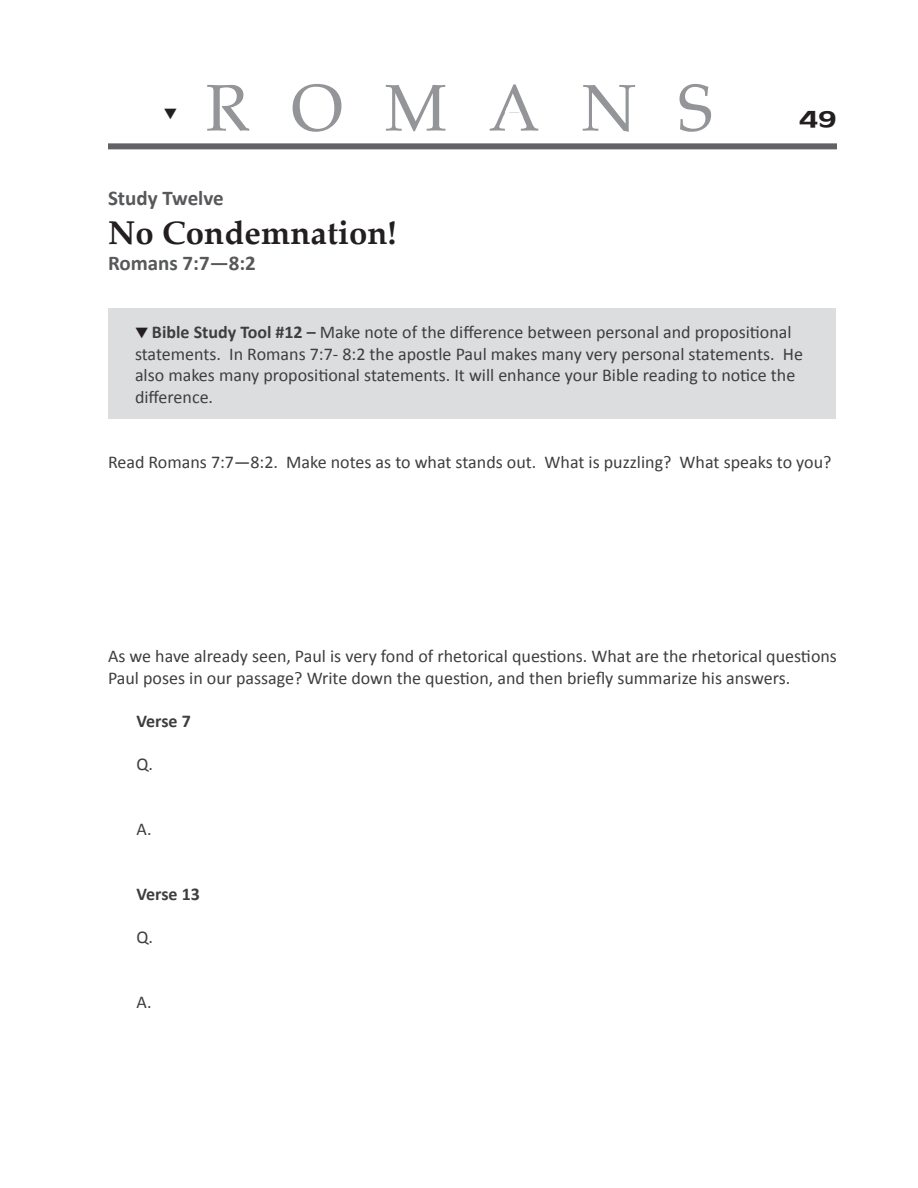
<style>
.page{position:relative;width:918px;height:1188px;background:#fff}
.page>*{position:absolute;margin:0;border:0;box-sizing:border-box;transform-origin:0 0}
.t1{font:66px "Palatia";letter-spacing:.63em;color:#939598}
.t2{font:700 33px "Palatia";color:#231f20}
.t3{font:700 21px "Calibri";color:#57585a}
.t4{font:700 21px "Antiqua 101 Extended";color:#231f20}
.t5{font:18px/21.6px "Calibri";color:#3e3e3f}
.t6{font:700 18px "Calibri";color:#3e3e3f}
.s1{color:#231f20}
.s2{font-weight:700}
</style>
<div class="page">
<div style="left:108px;top:143px;width:729px;height:6px;background:#636366"></div>
<div style="left:109px;top:309px;width:727px;height:110px;background:#dcdddf"></div>
<h1 class="t1" style="left:164px;top:68px;width:550px"><sup>▼</sup> ROMANS</h1>
<p class="t3" style="left:108px;top:184px;width:117px">Study Twelve</p>
<h2 class="t2" style="left:108px;top:213px;width:290px">No Condemnation!</h2>
<p class="t3" style="left:108px;top:249px;width:149px">Romans 7:7—8:2</p>
<p class="t4" style="left:799px;top:105px;width:39px">49</p>
<p class="t5" style="left:135px;top:321px;width:670px"><span class="s1">▼</span> <span class="s2">Bible Study Tool #12 –</span> Make note of the difference between personal and propositional statements. In Romans 7:7- 8:2 the apostle Paul makes many very personal statements. He also makes many propositional statements. It will enhance your Bible reading to notice the difference.</p>
<p class="t5" style="left:108px;top:451px;width:725px">Read Romans 7:7—8:2. Make notes as to what stands out. What is puzzling? What speaks to you?</p>
<p class="t5" style="left:108px;top:645px;width:730px">As we have already seen, Paul is very fond of rhetorical questions. What are the rhetorical questions<br>Paul poses in our passage? Write down the question, and then briefly summarize his answers.</p>
<p class="t6" style="left:137px;top:709px;width:56px">Verse 7</p>
<p class="t5" style="left:137px;top:753px;width:18px">Q.</p>
<p class="t5" style="left:137px;top:818px;width:17px">A.</p>
<p class="t6" style="left:137px;top:882px;width:65px">Verse 13</p>
<p class="t5" style="left:137px;top:926px;width:18px">Q.</p>
<p class="t5" style="left:137px;top:991px;width:17px">A.</p>
</div>
